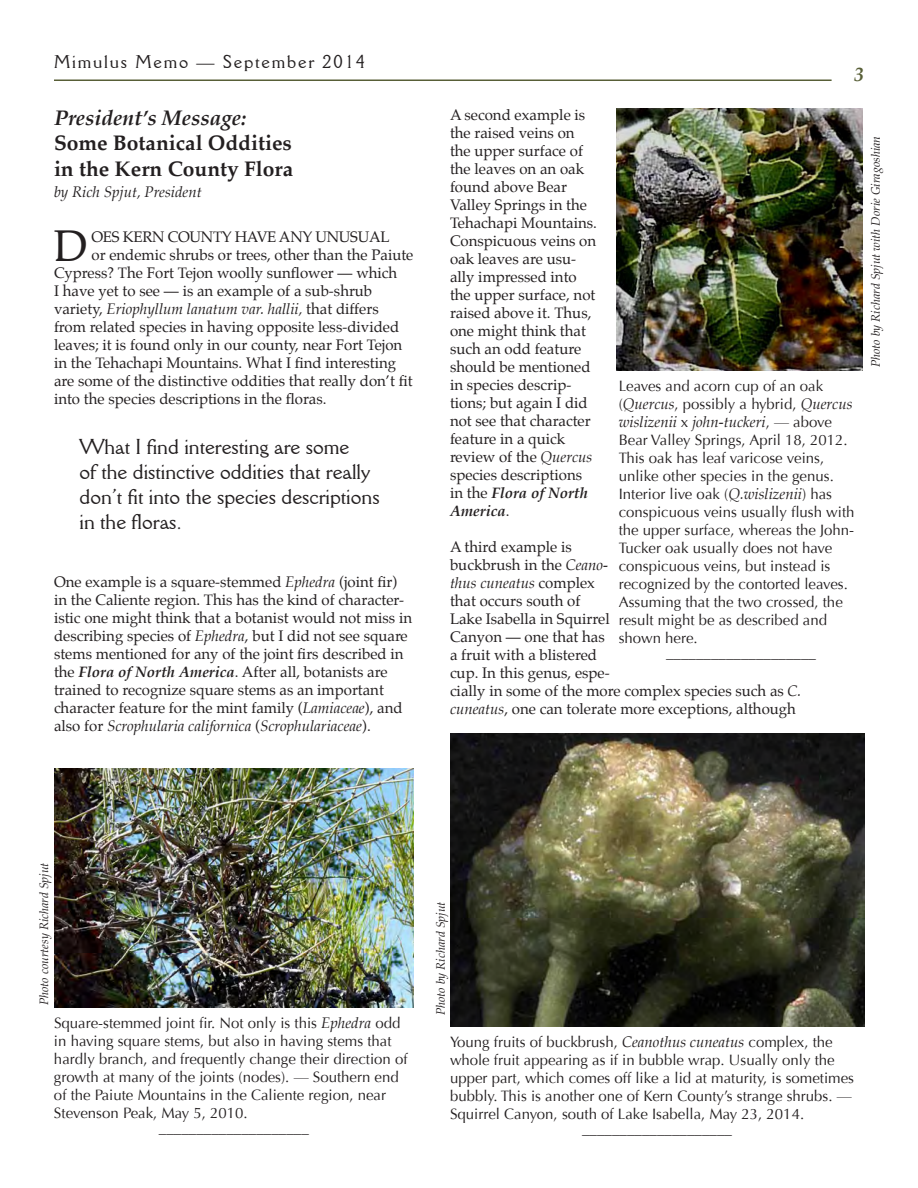
<style>
.page{position:relative;width:918px;height:1188px;background:#fff}
.page>*{position:absolute;margin:0;border:0;box-sizing:border-box;transform-origin:0 0}
.t1{font:43.5px "Palatino";color:#231f20}
.Pull_Quotes{font:21px/25.2px "Della Robbia BT";color:#231f20}
.Article_Heading_2{font:700 21px/25.2px "Palatino";color:#231f20}
.Article_Heading_1{font:italic 700 21px "Palatino";color:#231f20}
.Event_-_Month{font:italic 700 19.5px "Palatino";color:#585f37}
.Event_-_Month-2{font:18px "Della Robbia BT";letter-spacing:.1em;color:#231f20}
.t2{font:15px/18px "Palatino";color:#231f20}
.photo_caption{font:15px/18px "Optima";color:#231f20}
.Article_-_author{font:italic 15px "Palatino";color:#231f20}
.t3{font:15px "Palatino";letter-spacing:-.02em;color:#231f20}
.photo_attribution{font:italic 12px "Palatino";color:#231f20}
.s1{font-style:normal}
.s2{font-style:italic}
.s3{font-weight:700;font-style:italic}
.s4{font-family:"Palatino";font-style:italic}
</style>
<div class="page">
<hr style="left:54px;top:80px;width:778px;height:1px;background:#585f37">
<img style="left:54px;top:769px;width:360px;height:239px">
<img style="left:617px;top:108px;width:245px;height:262px">
<img style="left:450px;top:734px;width:414px;height:292px">
<p class="Event_-_Month-2" style="left:54px;top:50px;width:313px">Mimulus Memo — September 2014</p>
<p class="Article_Heading_1" style="left:54px;top:101px;width:194px">President’s Message:</p>
<p class="Article_Heading_2" style="left:54px;top:130px;width:241px">Some Botanical Oddities in the Kern County Flora</p>
<p class="Article_-_author" style="left:54px;top:180px;width:149px">by Rich Spjut, President</p>
<p class="t1" style="left:54px;top:210px;width:35px">D</p>
<p class="t3" style="left:92px;top:224px;width:300px">OES KERN COUNTY HAVE ANY UNUSUAL</p>
<p class="t2" style="left:92px;top:246px;width:324px">or endemic shrubs or trees, other than the Paiute</p>
<p class="t2" style="left:54px;top:264px;width:345px">Cypress? The Fort Tejon woolly sunflower — which</p>
<p class="t2" style="left:54px;top:282px;width:320px">I have yet to see — is an example of a sub-shrub</p>
<p class="Article_-_author" style="left:54px;top:297px;width:326px"><span class="s1">variety,</span> Eriophyllum lanatum var. hallii, <span class="s1">that differs</span></p>
<p class="t2" style="left:54px;top:318px;width:347px">from related species in having opposite less-divided</p>
<p class="t2" style="left:54px;top:336px;width:350px">leaves; it is found only in our county, near Fort Tejon</p>
<p class="t2" style="left:54px;top:354px;width:344px">in the Tehachapi Mountains. What I find interesting</p>
<p class="t2" style="left:54px;top:372px;width:360px">are some of the distinctive oddities that really don’t fit</p>
<p class="t2" style="left:54px;top:390px;width:274px">into the species descriptions in the floras.</p>
<p class="Pull_Quotes" style="left:80px;top:433px;width:302px">What I find interesting are some<br>of the distinctive oddities that really don’t fit into the species descriptions in the floras.</p>
<p class="t2" style="left:54px;top:572px;width:360px">One example is a square-stemmed <span class="s2">Ephedra</span> (joint fir) in the Caliente region. This has the kind of character&shy;istic one might think that a botanist would not miss in describing species of <span class="s2">Ephedra</span>, but I did not see square stems mentioned for any of the joint firs described in the <span class="s3">Flora of North America</span>. After all, botanists are trained to recognize square stems as an important character feature for the mint family (<span class="s2">Lamiaceae</span>), and also for <span class="s2">Scrophularia californica</span> (<span class="s2">Scrophulariaceae</span>).</p>
<p class="Event_-_Month" style="left:854px;top:58px;width:11px">3</p>
<p class="t2" style="left:450px;top:106px;width:148px">A second example is the raised veins on the upper surface of the leaves on an oak found above Bear<br>Valley Springs in the<br>Tehachapi Mountains.<br>Conspicuous veins on oak leaves are usu&shy;ally impressed into the upper surface, not raised above it. Thus, one might think that such an odd feature should be mentioned in species descrip&shy;tions; but again I did not see that character feature in a quick review of the <span class="s2">Quercus </span>species descriptions in the <span class="s3">Flora of North<br>America</span>.</p>
<p class="t2" style="left:450px;top:538px;width:353px">A third example is<br>buckbrush in the <span class="s2">Ceano-<br>thus cuneatus</span> complex<br>that occurs south of<br>Lake Isabella in Squirrel<br>Canyon — one that has<br>a fruit with a blistered<br>cup. In this genus, espe-<br>cially in some of the more complex species such as <span class="s2">C. cuneatus</span>, one can tolerate more exceptions, although</p>
<p class="photo_caption" style="left:619px;top:377px;width:237px">Leaves and acorn cup of an oak (<span class="s4">Quercus</span>, possibly a hybrid, <span class="s4">Quercus wislizenii</span> x <span class="s4">john-tuckeri</span>, — above Bear Valley Springs, April 18, 2012.<br>This oak has leaf varicose veins, unlike other species in the genus.<br>Interior live oak (<span class="s4">Q.wislizenii</span>) has conspicuous veins usually flush with the upper surface, whereas the John-Tucker oak usually does not have conspicuous veins, but instead is recognized by the contorted leaves.<br>Assuming that the two crossed, the result might be as described and shown here.</p>
<p class="photo_caption" style="left:666px;top:644px;width:151px">____________________</p>
<p class="photo_attribution" style="left:866px;top:367px;width:233px;rotate:-90deg">Photo by Richard Spjut with Dorie Giragoshian</p>
<p class="photo_attribution" style="left:34px;top:1005px;width:144px;rotate:-90deg">Photo courtesy Richard Spjut</p>
<p class="photo_caption" style="left:54px;top:1014px;width:355px">Square-stemmed joint fir. Not only is this <span class="s4">Ephedra</span> odd in having square stems, but also in having stems that hardly branch, and frequently change their direction of growth at many of the joints (nodes). — Southern end of the Paiute Mountains in the Caliente region, near Stevenson Peak, May 5, 2010.</p>
<p class="photo_caption" style="left:159px;top:1119px;width:151px">____________________</p>
<p class="photo_attribution" style="left:431px;top:1015px;width:115px;rotate:-90deg">Photo by Richard Spjut</p>
<p class="photo_caption" style="left:450px;top:1033px;width:406px">Young fruits of buckbrush, <span class="s4">Ceanothus cuneatus</span> complex, the whole fruit appearing as if in bubble wrap. Usually only the upper part, which comes off like a lid at maturity, is sometimes bubbly. This is another one of Kern County’s strange shrubs. — Squirrel Canyon, south of Lake Isabella, May 23, 2014.</p>
<p class="photo_caption" style="left:582px;top:1120px;width:151px">____________________</p>
</div>
